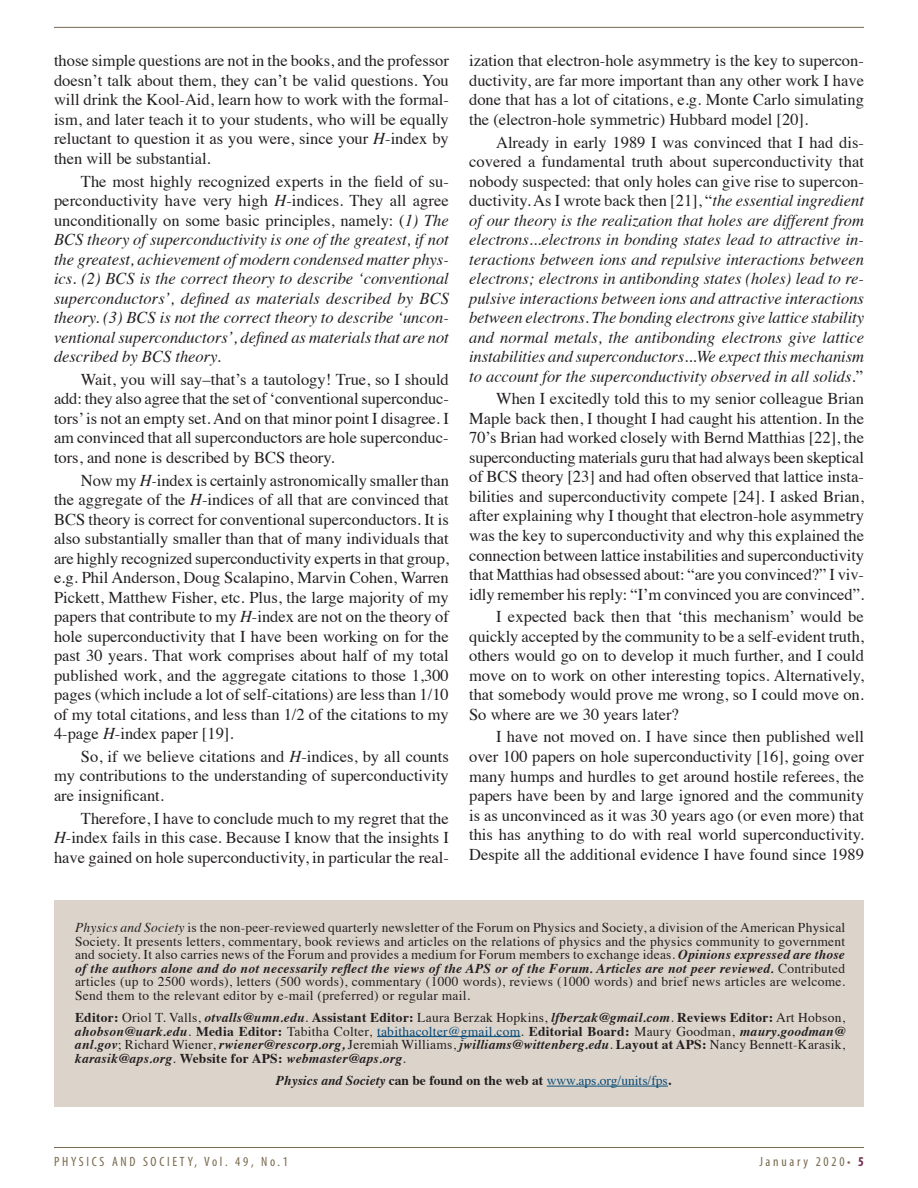
<style>
.page{position:relative;width:918px;height:1188px;background:#fff}
.page>*{position:absolute;margin:0;border:0;box-sizing:border-box;transform-origin:0 0}
.t1{font:16.5px/19.5px "Times";color:#231f20;text-align:justify}
.t2{font:italic 16.5px/19.5px "Times";color:#231f20;text-align:justify}
.t3{font:13.5px/13.5px "Times";letter-spacing:.02em;color:#231f20;text-align:justify}
.t4{font:italic 700 13.5px/13.5px "Times";letter-spacing:.02em;color:#231f20;text-align:justify}
.t5{font:700 13.5px "Times";color:#231f20}
.t6{font:condensed 13.5px "Myriad Pro";letter-spacing:.2em;color:#79694e}
.s1{font-style:italic}
.s2{font-style:normal}
.s3{font-weight:700;font-style:italic}
.s4{font-weight:400;font-style:normal}
.s5{font-weight:400;font-style:normal;color:#064a77}
.s6{font-weight:400;color:#064a77}
.s7{font-weight:700;color:#722e4e}
</style>
<div class="page">
<hr style="left:54px;top:1147px;width:810px;height:1px;background:#79694e">
<hr style="left:54px;top:27px;width:810px;height:1px;background:#79694e">
<div style="left:54px;top:900px;width:810px;height:207px;background:#dcd4cb"></div>
<hr style="left:377px;top:1036px;width:144px;height:1px;background:#064a77">
<hr style="left:547px;top:1086px;width:121px;height:1px;background:#064a77">
<p class="t1" style="left:54px;top:50px;width:397px">those simple questions are not in the books, and the professor doesn’t talk about them, they can’t be valid questions. You will drink the Kool-Aid, learn how to work with the formal&shy;ism, and later teach it to your students, who will be equally reluctant to question it as you were, since your <span class="s1">H</span>-index by then will be substantial.</p>
<p class="t2" style="left:54px;top:170px;width:397px;text-indent:27px"><span class="s2">The most highly recognized experts in the field of su&shy;perconductivity have very high</span> H<span class="s2">-indices. They all agree unconditionally on some basic principles, namely: (</span>1) The BCS theory of superconductivity is one of the greatest, if not the greatest, achievement of modern condensed matter phys&shy;ics. (2) BCS is the correct theory to describe ‘conventional superconductors’, defined as materials described by BCS theory. (3) BCS is not the correct theory to describe ‘uncon&shy;ventional superconductors’, defined as materials that are not described by BCS theory.</p>
<p class="t1" style="left:54px;top:368px;width:396px;text-indent:27px">Wait, you will say–that’s a tautology! True, so I should add: they also agree that the set of ‘conventional superconduc&shy;tors’ is not an empty set. And on that minor point I disagree. I am convinced that all superconductors are hole superconduc&shy;tors, and none is described by BCS theory.</p>
<p class="t1" style="left:54px;top:469px;width:396px;text-indent:27px">Now my <span class="s1">H-</span>index is certainly astronomically smaller than the aggregate of the <span class="s1">H</span>-indices of all that are convinced that BCS theory is correct for conventional superconductors. It is also substantially smaller than that of many individuals that are highly recognized superconductivity experts in that group, e.g. Phil Anderson, Doug Scalapino, Marvin Cohen, Warren Pickett, Matthew Fisher, etc. Plus, the large majority of my papers that contribute to my <span class="s1">H</span>-index are not on the theory of hole superconductivity that I have been working on for the past 30 years. That work comprises about half of my total published work, and the aggregate citations to those 1,300 pages (which include a lot of self-citations) are less than 1/10 of my total citations, and less than 1/2 of the citations to my 4-page <span class="s1">H</span>-index paper [19].</p>
<p class="t1" style="left:54px;top:745px;width:396px;text-indent:27px">So, if we believe citations and <span class="s1">H</span>-indices, by all counts my contributions to the understanding of superconductivity are insignificant.</p>
<p class="t1" style="left:54px;top:807px;width:396px;text-indent:27px">Therefore, I have to conclude much to my regret that the <span class="s1">H</span>-index fails in this case. Because I know that the insights I have gained on hole superconductivity, in particular the real-</p>
<p class="t1" style="left:469px;top:50px;width:396px">ization that electron-hole asymmetry is the key to supercon&shy;ductivity, are far more important than any other work I have done that has a lot of citations, e.g. Monte Carlo simulating the (electron-hole symmetric) Hubbard model [20].</p>
<p class="t2" style="left:469px;top:131px;width:397px;text-indent:27px"><span class="s2">Already in early 1989 I was convinced that I had dis&shy;covered a fundamental truth about superconductivity that nobody suspected: that only holes can give rise to supercon&shy;ductivity. As I wrote back then [21], “</span>the essential ingredient of our theory is the realization that holes are different from electrons...electrons in bonding states lead to attractive in&shy;teractions between ions and repulsive interactions between electrons; electrons in antibonding states (holes) lead to re&shy;pulsive interactions between ions and attractive interactions between electrons. The bonding electrons give lattice stability and normal metals, the antibonding electrons give lattice instabilities and superconductors...We expect this mechanism to account for the superconductivity observed in all solids.<span class="s2">”</span></p>
<p class="t1" style="left:469px;top:388px;width:397px;text-indent:27px">When I excitedly told this to my senior colleague Brian Maple back then, I thought I had caught his attention. In the 70’s Brian had worked closely with Bernd Matthias [22], the superconducting materials guru that had always been skeptical of BCS theory [23] and had often observed that lattice insta&shy;bilities and superconductivity compete [24]. I asked Brian, after explaining why I thought that electron-hole asymmetry was the key to superconductivity and why this explained the connection between lattice instabilities and superconductivity that Matthias had obsessed about: “are you convinced?” I viv&shy;idly remember his reply: “I’m convinced you are convinced”.</p>
<p class="t1" style="left:469px;top:606px;width:396px;text-indent:27px">I expected back then that ‘this mechanism’ would be quickly accepted by the community to be a self-evident truth, others would go on to develop it much further, and I could move on to work on other interesting topics. Alternatively, that somebody would prove me wrong, so I could move on.<br>So where are we 30 years later?</p>
<p class="t1" style="left:469px;top:726px;width:396px;text-indent:27px">I have not moved on. I have since then published well over 100 papers on hole superconductivity [16], going over many humps and hurdles to get around hostile referees, the papers have been by and large ignored and the community is as unconvinced as it was 30 years ago (or even more) that this has anything to do with real world superconductivity.<br>Despite all the additional evidence I have found since 1989</p>
<p class="t3" style="left:75px;top:920px;width:772px"><span class="s1">Physics and Society</span> is the non-peer-reviewed quarterly newsletter of the Forum on Physics and Society, a division of the American Physical Society. It presents letters, commentary, book reviews and articles on the relations of physics and the physics community to government and society. It also carries news of the Forum and provides a medium for Forum members to exchange ideas. <span class="s3">Opinions expressed are those of the authors alone and do not necessarily reflect the views of the APS or of the Forum. Articles are not peer reviewed.</span> Contributed articles (up to 2500 words), letters (500 words), commentary (1000 words), reviews (1000 words) and brief news articles are welcome.<br>Send them to the relevant editor by e-mail (preferred) or regular mail.</p>
<p class="t4" style="left:75px;top:1010px;width:772px"><span class="s2">Editor:</span> <span class="s4">Oriol T. Valls,</span> otvalls@umn.edu<span class="s4">.</span> <span class="s2">Assistant Editor:</span> <span class="s4">Laura Berzak Hopkins,</span> lfberzak@gmail.com<span class="s4">.</span> <span class="s2">Reviews Editor:</span> <span class="s4">Art Hobson, </span>ahobson@uark.edu<span class="s4">.</span> <span class="s2">Media Editor:</span> <span class="s4">Tabitha Colter,</span> <span class="s5">tabithacolter@gmail.com</span><span class="s4">.</span> <span class="s2">Editorial Board:</span> <span class="s4">Maury Goodman,</span> maury.goodman@ anl.gov<span class="s4">; Richard Wiener,</span> rwiener@rescorp.org, <span class="s4">Jeremiah Williams,</span> jwilliams@wittenberg.edu<span class="s4">.</span> <span class="s2">Layout at APS:</span> <span class="s4">Nancy Bennett-Karasik, </span>karasik@aps.org<span class="s4">.</span> <span class="s2">Website for APS:</span> webmaster@aps.org<span class="s4">.</span></p>
<p class="t5" style="left:276px;top:1068px;width:397px"><span class="s1">Physics and Society</span> can be found on the web at <span class="s6">www.aps.org/units/fps</span>.</p>
<p class="t6" style="left:54px;top:1154px;width:236px">PHYSICS AND SOCIETY, Vol. 49, No.1</p>
<p class="t6" style="left:759px;top:1154px;width:106px">January 2020• <span class="s7">5</span></p>
</div>
